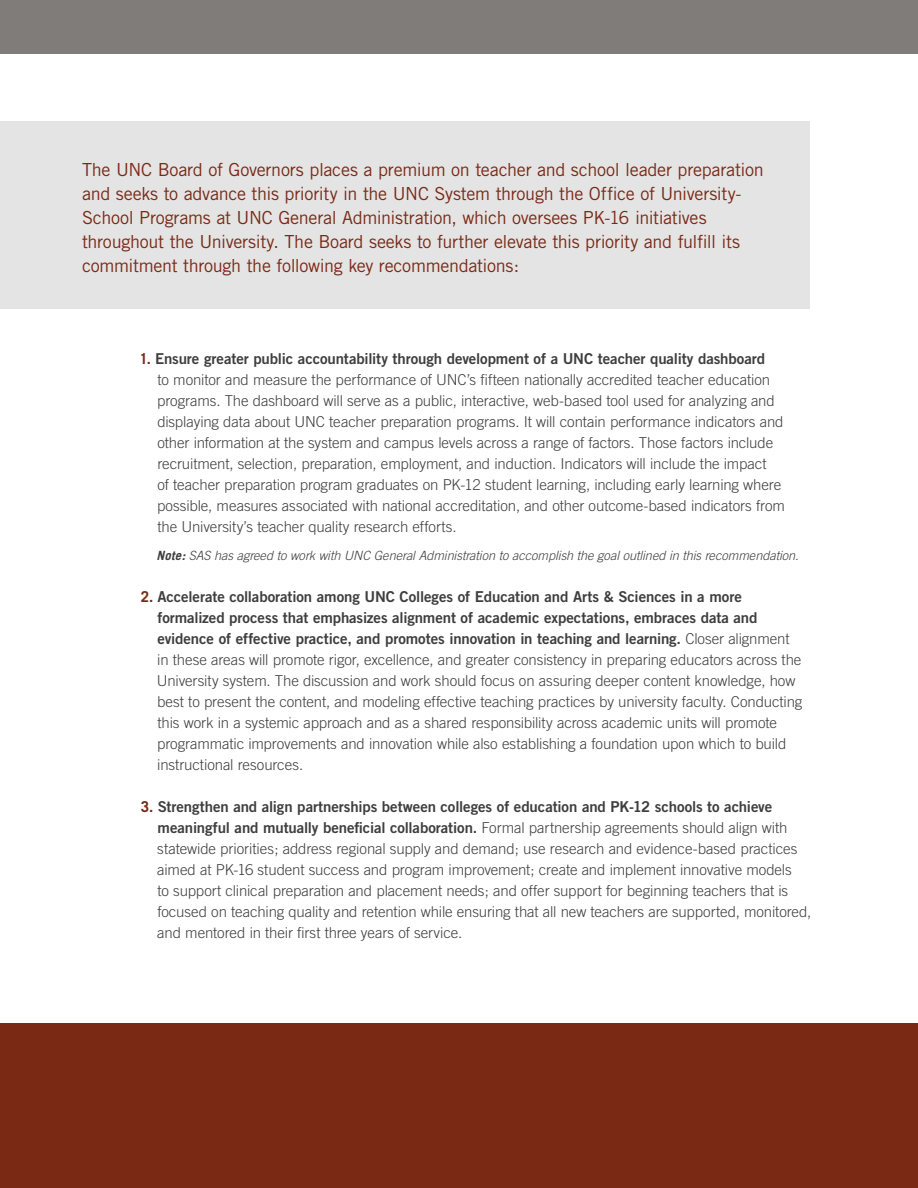
<style>
.page{position:relative;width:918px;height:1188px;background:#fff}
.page>*{position:absolute;margin:0;border:0;box-sizing:border-box;transform-origin:0 0}
.t1{font:18px/24px "Trade Gothic";letter-spacing:-.015em;color:#7a2a14}
.t2{font:300 15px/21px "Trade Gothic";letter-spacing:-.005em;color:#3e3e3f}
.t3{font:15px/21px "Trade Gothic Bold Two";letter-spacing:-.005em;color:#3e3e3f}
.t4{font:italic 300 12.75px "Trade Gothic";letter-spacing:-.005em;color:#3e3e3f}
.s1{font-family:"Trade Gothic";font-weight:700;color:#7a2a14}
.s2{font-weight:700}
.s3{font-family:"Trade Gothic";font-weight:300}
</style>
<div class="page">
<div style="left:0;top:121px;width:810px;height:188px;background:#e4e4e5"></div>
<div style="left:0;top:0;width:918px;height:54px;background:#7f7c7a"></div>
<div style="left:0;top:1024px;width:918px;height:164px;background:#7a2a14"></div>
<p class="t1" style="left:82px;top:157px;width:683px">The UNC Board of Governors places a premium on teacher and school leader preparation and seeks to advance this priority in the UNC System through the Office of University-School Programs at UNC General Administration, which oversees PK-16 initiatives throughout the University. The Board seeks to further elevate this priority and fulfill its commitment through the following key recommendations:</p>
<p class="t3" style="left:139px;top:348px;width:627px"><span class="s1">1.</span> Ensure greater public accountability through development of a UNC teacher quality dashboard</p>
<p class="t2" style="left:157px;top:369px;width:629px">to monitor and measure the performance of UNC’s fifteen nationally accredited teacher education programs. The dashboard will serve as a public, interactive, web-based tool used for analyzing and displaying data about UNC teacher preparation programs. It will contain performance indicators and other information at the system and campus levels across a range of factors. Those factors include recruitment, selection, preparation, employment, and induction. Indicators will include the impact<br>of teacher preparation program graduates on PK-12 student learning, including early learning where possible, measures associated with national accreditation, and other outcome-based indicators from the University’s teacher quality research efforts.</p>
<p class="t4" style="left:157px;top:548px;width:644px"><span class="s2">Note:</span> SAS has agreed to work with UNC General Administration to accomplish the goal outlined in this recommendation.</p>
<p class="t3" style="left:158px;top:586px;width:634px;text-indent:-17px"><span class="s1">2.</span> Accelerate collaboration among UNC Colleges of Education and Arts &amp; Sciences in a more formalized process that emphasizes alignment of academic expectations, embraces data and evidence of effective practice, and promotes innovation in teaching and learning. <span class="s3">Closer alignment</span></p>
<p class="t2" style="left:157px;top:649px;width:647px">in these areas will promote rigor, excellence, and greater consistency in preparing educators across the University system. The discussion and work should focus on assuring deeper content knowledge, how best to present the content, and modeling effective teaching practices by university faculty. Conducting this work in a systemic approach and as a shared responsibility across academic units will promote programmatic improvements and innovation while also establishing a foundation upon which to build instructional resources.</p>
<p class="t3" style="left:158px;top:796px;width:632px;text-indent:-17px"><span class="s1">3.</span> Strengthen and align partnerships between colleges of education and PK-12 schools to achieve meaningful and mutually beneficial collaboration. <span class="s3">Formal partnership agreements should align with</span></p>
<p class="t2" style="left:157px;top:838px;width:656px">statewide priorities; address regional supply and demand; use research and evidence-based practices aimed at PK-16 student success and program improvement; create and implement innovative models<br>to support clinical preparation and placement needs; and offer support for beginning teachers that is focused on teaching quality and retention while ensuring that all new teachers are supported, monitored, and mentored in their first three years of service.</p>
</div>
